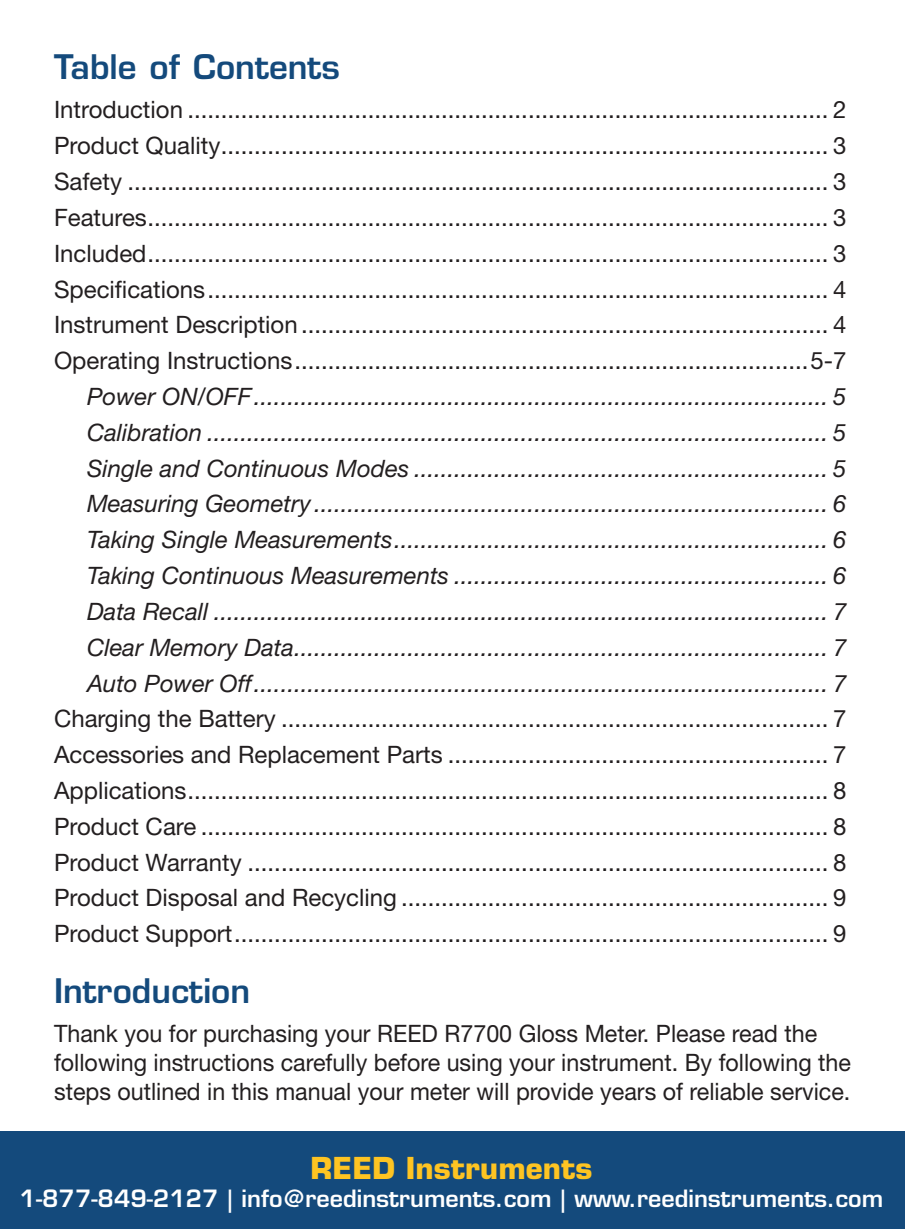
<style>
.page{position:relative;width:905px;height:1229px;background:#fff}
.page>*{position:absolute;margin:0;border:0;box-sizing:border-box;transform-origin:0 0}
.t1{font:600 33px "Eurostile LT Std";color:#144a7c}
.t2{font:700 29.4px "Eurostile LT Std";color:#fec422}
.t3{font:24px/35.7px "Helvetica Neue LT Std";color:#231f20;text-align:justify}
.t4{font:italic 24px/35.7px "Helvetica Neue LT Std";color:#231f20;text-align:justify}
.t5{font:600 23.4px "Eurostile LT Std";color:#fff}
</style>
<div class="page">
<div style="left:0;top:1131px;width:904px;height:97px;background:#144a7c"></div>
<h1 class="t1" style="left:54px;top:46px;width:287px">Table of Contents</h1>
<p class="t3" style="left:54px;top:92px;width:793px">Introduction ................................................................................................ 2<br>Product Quality........................................................................................... 3<br>Safety ......................................................................................................... 3<br>Features...................................................................................................... 3<br>Included...................................................................................................... 3<br>Specifications............................................................................................. 4<br>Instrument Description............................................................................... 4<br>Operating Instructions.............................................................................5-7</p>
<p class="t4" style="left:87px;top:378px;width:761px">Power ON/OFF...................................................................................... 5<br>Calibration ............................................................................................. 5<br>Single and Continuous Modes .............................................................. 5<br>Measuring Geometry ............................................................................. 6<br>Taking Single Measurements................................................................. 6<br>Taking Continuous Measurements ........................................................ 6<br>Data Recall ............................................................................................ 7<br>Clear Memory Data................................................................................ 7<br>Auto Power Off...................................................................................... 7</p>
<p class="t3" style="left:54px;top:700px;width:793px">Charging the Battery .................................................................................. 7<br>Accessories and Replacement Parts ......................................................... 7<br>Applications................................................................................................ 8<br>Product Care .............................................................................................. 8<br>Product Warranty ....................................................................................... 8<br>Product Disposal and Recycling ................................................................ 9<br>Product Support......................................................................................... 9</p>
<h1 class="t1" style="left:54px;top:970px;width:197px">Introduction</h1>
<p class="t3" style="left:54px;top:1019px;width:798px;line-height:28.8px;text-align:left">Thank you for purchasing your REED R7700 Gloss Meter. Please read the following instructions carefully before using your instrument. By following the steps outlined in this manual your meter will provide years of reliable service.</p>
<p class="t2" style="left:310px;top:1149px;width:283px">REED Instruments</p>
<p class="t5" style="left:20px;top:1183px;width:865px">1-877-849-2127 | info@reedinstruments.com | www.reedinstruments.com</p>
</div>
